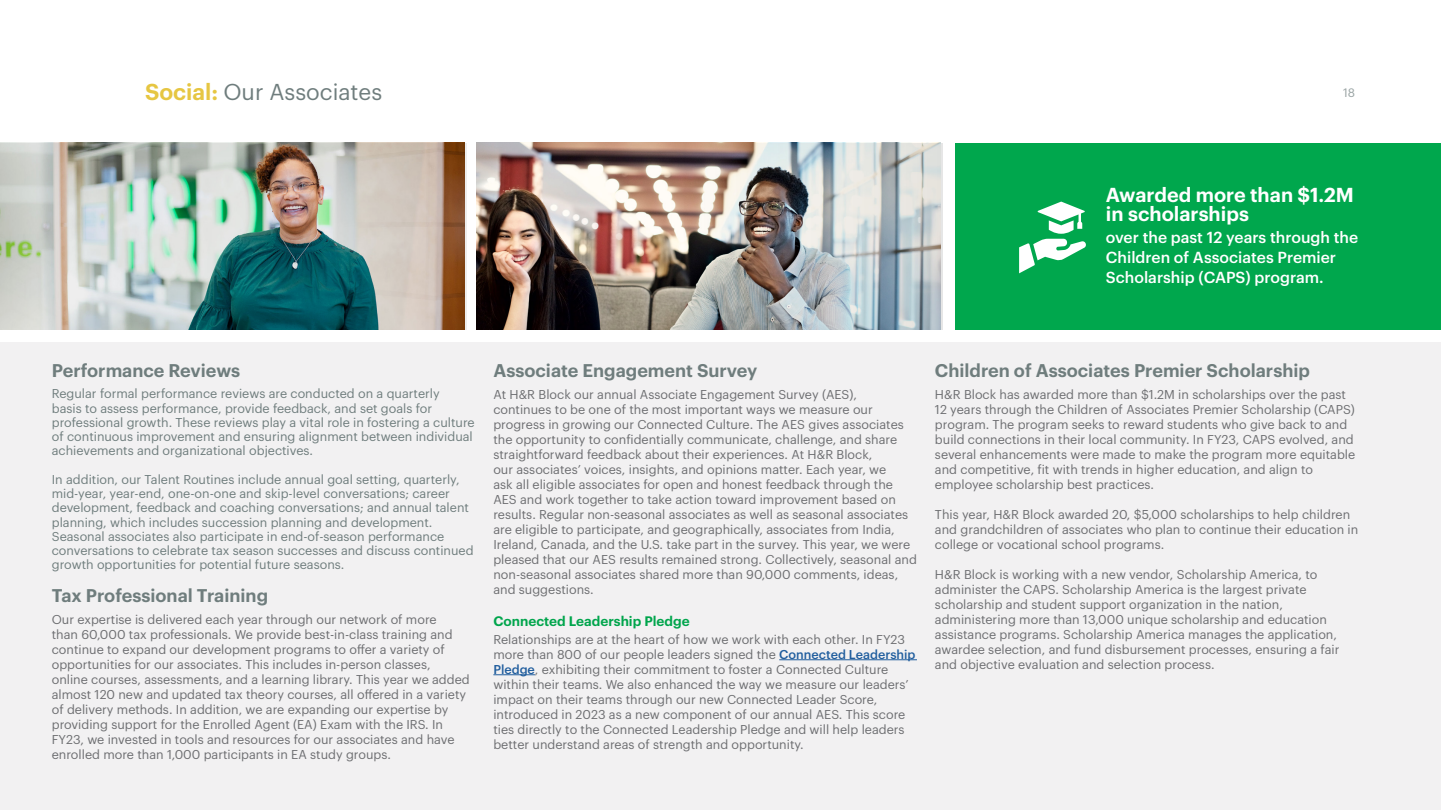
<style>
.page{position:relative;width:1441px;height:810px;background:#fff}
.page>*{position:absolute;margin:0;border:0;box-sizing:border-box;transform-origin:0 0}
.t1{font:22.5px "Graphik";color:#6f7d7d}
.t2{font:600 19.8px/19.8px "Graphik";color:#fff}
.t3{font:600 18px "Graphik";color:#6f7d7d}
.t4{font:500 15.67px/19.8px "Graphik";color:#fff}
.t5{font:600 13.5px "Graphik";color:#00a54c}
.t6{font:12.6px/15px "Graphik";color:#6d6e71}
.t7{font:12.6px/14.2px "Graphik";color:#6f7d7d}
.t8{font:12px "Graphik";color:#9aa4a4}
.s1{font-weight:600;color:#e6c642}
.s2{font-weight:500;color:#215e9e}
</style>
<div class="page">
<div style="left:0;top:342px;width:1440px;height:468px;background:#f2f1f2"></div>
<hr style="left:779px;top:659px;width:137px;height:1px;background:#215e9e">
<hr style="left:493px;top:674px;width:42px;height:1px;background:#215e9e">
<img style="left:0;top:143px;width:466px;height:186px">
<div style="left:955px;top:143px;width:485px;height:186px;background:#00a74d"></div>
<svg style="left:1019px;top:202px;width:67px;height:71px"></svg>
<img style="left:477px;top:143px;width:196px;height:186px">
<img style="left:673px;top:143px;width:269px;height:186px">
<h1 class="t1" style="left:145px;top:75px;width:239px"><span class="s1">Social:</span> Our Associates</h1>
<p class="t8" style="left:1342px;top:84px;width:14px">18</p>
<h2 class="t2" style="left:1105px;top:183px;width:249px">Awarded more than $1.2M in scholarships</h2>
<p class="t4" style="left:1105px;top:226px;width:254px">over the past 12 years through the<br>Children of Associates Premier<br>Scholarship (CAPS) program.</p>
<h3 class="t3" style="left:52px;top:357px;width:190px">Performance Reviews</h3>
<p class="t7" style="left:52px;top:386px;width:424px">Regular formal performance reviews are conducted on a quarterly<br>basis to assess performance, provide feedback, and set goals for professional growth. These reviews play a vital role in fostering a culture of continuous improvement and ensuring alignment between individual achievements and organizational objectives.</p>
<p class="t7" style="left:52px;top:471px;width:423px">In addition, our Talent Routines include annual goal setting, quarterly, mid-year, year-end, one-on-one and skip-level conversations; career development, feedback and coaching conversations; and annual talent planning, which includes succession planning and development.<br>Seasonal associates also participate in end-of-season performance conversations to celebrate tax season successes and discuss continued growth opportunities for potential future seasons.</p>
<h3 class="t3" style="left:52px;top:582px;width:218px">Tax Professional Training</h3>
<p class="t6" style="left:52px;top:611px;width:419px">Our expertise is delivered each year through our network of more<br>than 60,000 tax professionals. We provide best-in-class training and continue to expand our development programs to offer a variety of opportunities for our associates. This includes in-person classes, online courses, assessments, and a learning library. This year we added almost 120 new and updated tax theory courses, all offered in a variety of delivery methods. In addition, we are expanding our expertise by providing support for the Enrolled Agent (EA) Exam with the IRS. In FY23, we invested in tools and resources for our associates and have enrolled more than 1,000 participants in EA study groups.</p>
<h3 class="t3" style="left:493px;top:357px;width:265px">Associate Engagement Survey</h3>
<p class="t6" style="left:493px;top:386px;width:425px">At H&amp;R Block our annual Associate Engagement Survey (AES), continues to be one of the most important ways we measure our progress in growing our Connected Culture. The AES gives associates the opportunity to confidentially communicate, challenge, and share straightforward feedback about their experiences. At H&amp;R Block,<br>our associates’ voices, insights, and opinions matter. Each year, we<br>ask all eligible associates for open and honest feedback through the AES and work together to take action toward improvement based on results. Regular non-seasonal associates as well as seasonal associates are eligible to participate, and geographically, associates from India, Ireland, Canada, and the U.S. take part in the survey. This year, we were pleased that our AES results remained strong. Collectively, seasonal and non-seasonal associates shared more than 90,000 comments, ideas, and suggestions.</p>
<p class="t5" style="left:493px;top:610px;width:198px">Connected Leadership Pledge</p>
<p class="t6" style="left:493px;top:630px;width:423px">Relationships are at the heart of how we work with each other. In FY23 more than 800 of our people leaders signed the <span class="s2">Connected Leadership Pledge</span>, exhibiting their commitment to foster a Connected Culture within their teams. We also enhanced the way we measure our leaders’ impact on their teams through our new Connected Leader Score, introduced in 2023 as a new component of our annual AES. This score ties directly to the Connected Leadership Pledge and will help leaders better understand areas of strength and opportunity.</p>
<h3 class="t3" style="left:934px;top:357px;width:376px">Children of Associates Premier Scholarship</h3>
<p class="t6" style="left:934px;top:386px;width:421px">H&amp;R Block has awarded more than $1.2M in scholarships over the past 12 years through the Children of Associates Premier Scholarship (CAPS) program. The program seeks to reward students who give back to and build connections in their local community. In FY23, CAPS evolved, and several enhancements were made to make the program more equitable and competitive, fit with trends in higher education, and align to employee scholarship best practices.</p>
<p class="t6" style="left:934px;top:506px;width:425px">This year, H&amp;R Block awarded 20, $5,000 scholarships to help children and grandchildren of associates who plan to continue their education in college or vocational school programs.</p>
<p class="t6" style="left:934px;top:566px;width:406px">H&amp;R Block is working with a new vendor, Scholarship America, to administer the CAPS. Scholarship America is the largest private scholarship and student support organization in the nation, administering more than 13,000 unique scholarship and education assistance programs. Scholarship America manages the application, awardee selection, and fund disbursement processes, ensuring a fair and objective evaluation and selection process.</p>
</div>
